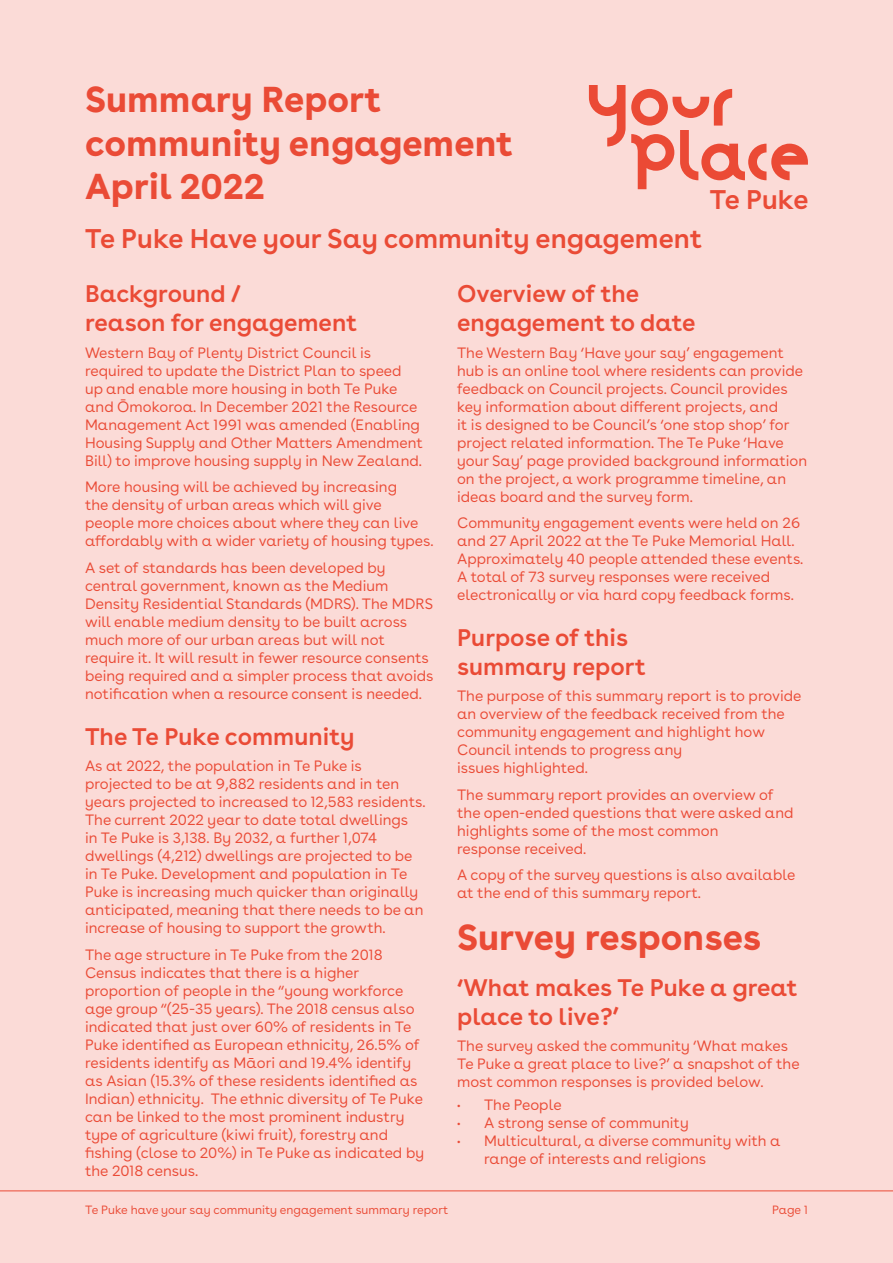
<style>
.page{position:relative;width:893px;height:1263px;background:#fbdbd7}
.page>*{position:absolute;margin:0;border:0;box-sizing:border-box;transform-origin:0 0}
.Heading_one{font:700 36px/43.2px "Buenos Aires";color:#ea4b36}
.Heading_two{font:600 27px "Buenos Aires";color:#ea4b36}
.Heading_two-2{font:600 24px/28.8px "Buenos Aires";color:#ea4b36}
.t1{font:15px/18px "Buenos Aires";color:#ea4b36}
.t2{font:12px "Buenos Aires";color:#ea4b36}
</style>
<div class="page">
<hr style="left:0;top:1190px;width:893px;height:1px;background:#ea4b36">
<svg style="left:589px;top:85px;width:36px;height:61px"></svg>
<svg style="left:631px;top:89px;width:177px;height:100px"></svg>
<p class="Heading_one" style="left:85px;top:74px;width:429px">Summary Report community engagement<br>April 2022</p>
<p class="Heading_two" style="left:85px;top:216px;width:618px">Te Puke Have your Say community engagement</p>
<p class="Heading_two-2" style="left:85px;top:277px;width:273px">Background /<br>reason for engagement</p>
<p class="t1" style="left:85px;top:342px;width:339px">Western Bay of Plenty District Council is required to update the District Plan to speed up and enable more housing in both Te Puke and Ōmokoroa. In December 2021 the Resource Management Act 1991 was amended (Enabling Housing Supply and Other Matters Amendment Bill) to improve housing supply in New Zealand.</p>
<p class="t1" style="left:85px;top:477px;width:350px">More housing will be achieved by increasing<br>the density of urban areas which will give people more choices about where they can live affordably with a wider variety of housing types.</p>
<p class="t1" style="left:85px;top:557px;width:350px">A set of standards has been developed by central government, known as the Medium Density Residential Standards (MDRS). The MDRS will enable medium density to be built across much more of our urban areas but will not require it. It will result in fewer resource consents being required and a simpler process that avoids notification when a resource consent is needed.</p>
<p class="Heading_two-2" style="left:85px;top:719px;width:271px">The Te Puke community</p>
<p class="t1" style="left:85px;top:755px;width:342px">As at 2022, the population in Te Puke is projected to be at 9,882 residents and in ten years projected to increased to 12,583 residents.<br>The current 2022 year to date total dwellings<br>in Te Puke is 3,138. By 2032, a further 1,074 dwellings (4,212) dwellings are projected to be in Te Puke. Development and population in Te Puke is increasing much quicker than originally anticipated, meaning that there needs to be an increase of housing to support the growth.</p>
<p class="t1" style="left:85px;top:944px;width:341px">The age structure in Te Puke from the 2018<br>Census indicates that there is a higher proportion of people in the “young workforce age group “(25-35 years). The 2018 census also indicated that just over 60% of residents in Te Puke identified as European ethnicity, 26.5% of residents identify as Māori and 19.4% identify as Asian (15.3% of these residents identified as Indian) ethnicity. The ethnic diversity of Te Puke can be linked to the most prominent industry type of agriculture (kiwi fruit), forestry and fishing (close to 20%) in Te Puke as indicated by the 2018 census.</p>
<p class="Heading_two" style="left:710px;top:177px;width:100px">Te Puke</p>
<p class="Heading_two-2" style="left:457px;top:277px;width:240px">Overview of the engagement to date</p>
<p class="t1" style="left:457px;top:342px;width:352px">The Western Bay ‘Have your say’ engagement hub is an online tool where residents can provide feedback on Council projects. Council provides key information about different projects, and<br>it is designed to be Council’s ‘one stop shop’ for project related information. The Te Puke ‘Have your Say’ page provided background information on the project, a work programme timeline, an ideas board and the survey form.</p>
<p class="t1" style="left:457px;top:513px;width:348px">Community engagement events were held on 26 and 27 April 2022 at the Te Puke Memorial Hall.<br>Approximately 40 people attended these events.<br>A total of 73 survey responses were received electronically or via hard copy feedback forms.</p>
<p class="Heading_two-2" style="left:457px;top:621px;width:190px">Purpose of this summary report</p>
<p class="t1" style="left:457px;top:686px;width:346px">The purpose of this summary report is to provide an overview of the feedback received from the community engagement and highlight how Council intends to progress any<br>issues highlighted.</p>
<p class="t1" style="left:457px;top:784px;width:338px">The summary report provides an overview of the open-ended questions that were asked and highlights some of the most common<br>response received.</p>
<p class="t1" style="left:457px;top:865px;width:340px">A copy of the survey questions is also available at the end of this summary report.</p>
<p class="Heading_one" style="left:457px;top:912px;width:306px">Survey responses</p>
<p class="Heading_two-2" style="left:457px;top:971px;width:342px">‘What makes Te Puke a great place to live?’</p>
<p class="t1" style="left:457px;top:1036px;width:344px">The survey asked the community ‘What makes<br>Te Puke a great place to live?’ a snapshot of the most common responses is provided below.</p>
<p class="t1" style="left:457px;top:1094px;width:106px">• The People</p>
<p class="t1" style="left:457px;top:1112px;width:233px">• A strong sense of community</p>
<p class="t1" style="left:484px;top:1130px;width:298px;text-indent:-27px">• Multicultural, a diverse community with a range of interests and religions</p>
<p class="t2" style="left:85px;top:1200px;width:365px">Te Puke have your say community engagement summary report</p>
<p class="t2" style="left:772px;top:1200px;width:37px">Page 1</p>
</div>
